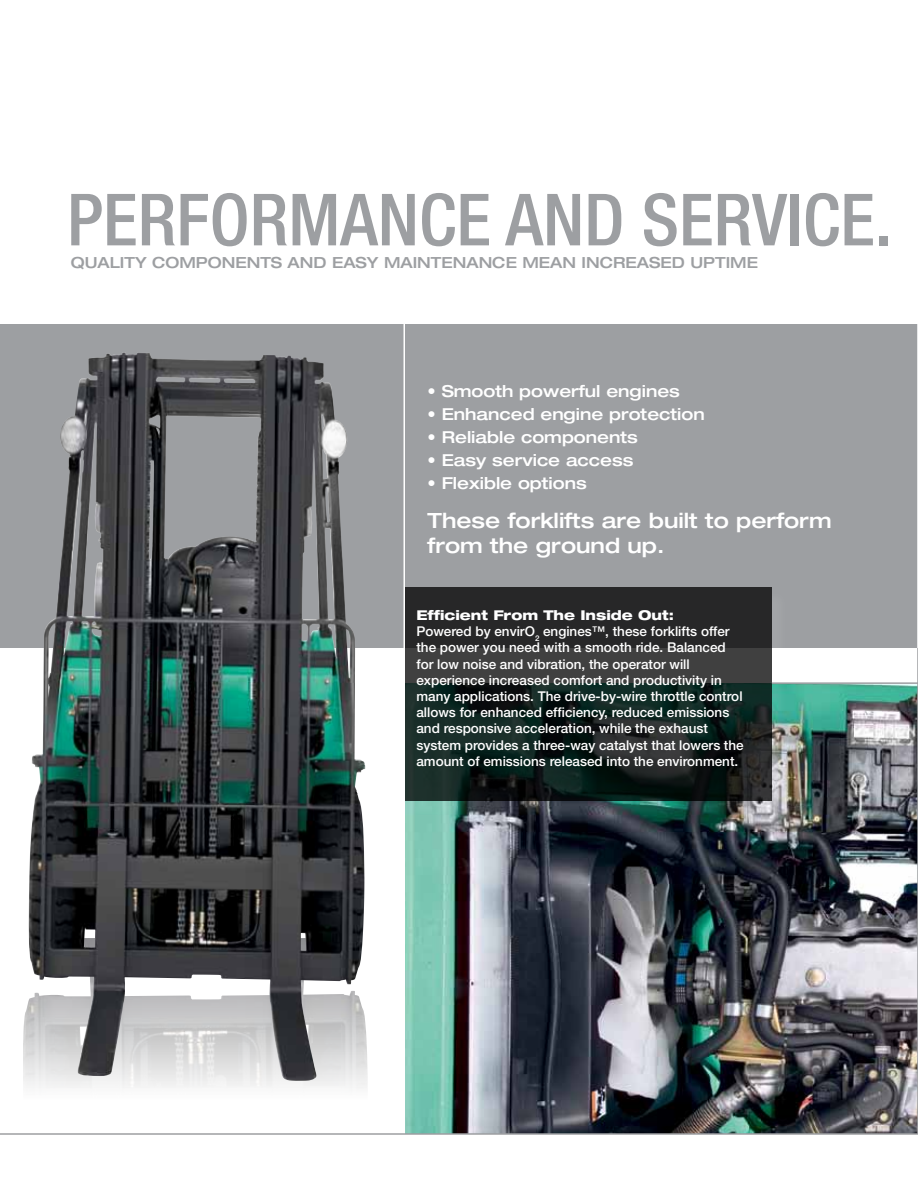
<style>
.page{position:relative;width:918px;height:1188px;background:#fff}
.page>*{position:absolute;margin:0;border:0;box-sizing:border-box;transform-origin:0 0}
.t1{font:500 condensed 72px "Helvetica Neue";color:#9d9fa2}
.t2{font:500 expanded 21px/25.2px "Helvetica Neue";color:#fff}
.t3{font:500 expanded 16.5px "Helvetica Neue";color:#fff}
.t4{font:500 expanded 15.3px "Helvetica Neue";color:#9d9fa2}
.t5{font:500 13.5px/16.2px "Helvetica Neue";color:#fff}
.s1{font-weight:800;font-stretch:expanded}
</style>
<div class="page">
<div style="left:0;top:324px;width:918px;height:324px;background:#9d9fa2"></div>
<img style="left:23px;top:938px;width:345px;height:150px">
<img style="left:28px;top:353px;width:318px;height:728px">
<hr style="left:404px;top:318px;width:1px;height:870px;background:#fff">
<hr style="left:917px;top:0;width:1px;height:648px;background:#fff">
<img style="left:405px;top:684px;width:512px;height:449px">
<div style="left:406px;top:589px;width:384px;height:230px;background:#fff;opacity:.1"></div>
<svg style="left:405px;top:588px;width:367px;height:213px;background:#1f2726"></svg>
<hr style="left:772px;top:682px;width:146px;height:2px;background:#9d9fa2">
<hr style="left:0;top:1133px;width:918px;height:2px;background:#9d9fa2">
<hr style="left:917px;top:648px;width:1px;height:486px;background:#9d9fa2">
<h1 class="t1" style="left:67px;top:177px;width:827px">PERFORMANCE AND SERVICE.</h1>
<p class="t4" style="left:71px;top:253px;width:689px">Quality components and easy maintenance Mean Increased uptime</p>
<p class="t3" style="left:428px;top:381px;width:254px">• Smooth powerful engines</p>
<p class="t3" style="left:428px;top:404px;width:279px">• Enhanced engine protection</p>
<p class="t3" style="left:428px;top:427px;width:212px">• Reliable components</p>
<p class="t3" style="left:428px;top:450px;width:207px">• Easy service access</p>
<p class="t3" style="left:428px;top:473px;width:161px">• Flexible options</p>
<h2 class="t2" style="left:428px;top:507px;width:405px">These forklifts are built to perform from the ground up.</h2>
<p class="t5" style="left:416px;top:607px;width:329px"><span class="s1">Efficient From The Inside Out:<br></span>Powered by envirO<sub>2</sub> engines™, these forklifts offer the power you need with a smooth ride. Balanced for low noise and vibration, the operator will experience increased comfort and productivity in many applications. The drive-by-wire throttle control allows for enhanced efficiency, reduced emissions and responsive acceleration, while the exhaust system provides a three-way catalyst that lowers the amount of emissions released into the environment.</p>
</div>
